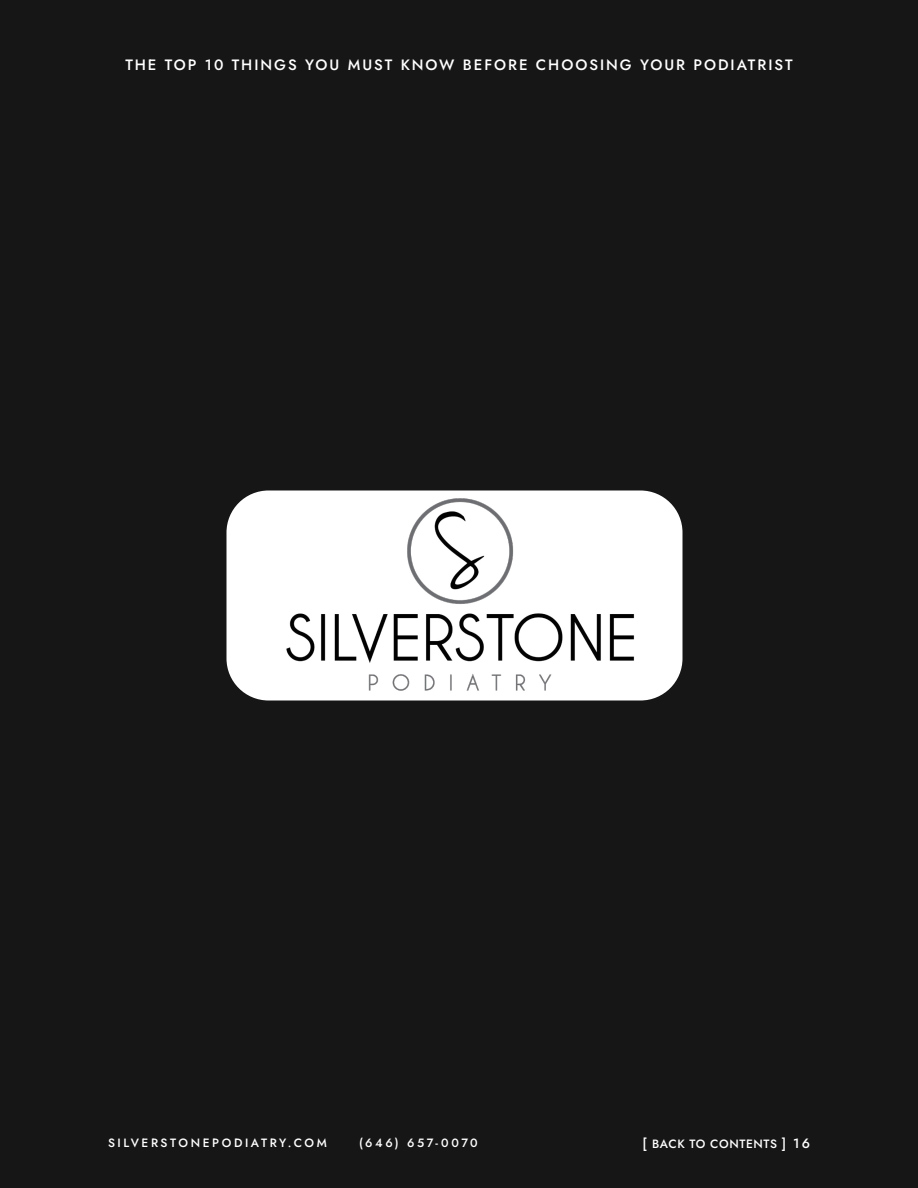
<style>
.page{position:relative;width:918px;height:1188px;background:#161616}
.page>*{position:absolute;margin:0;border:0;box-sizing:border-box;transform-origin:0 0}
.t1{font:500 15px "Jost";letter-spacing:.13em;color:#fff}
.t2{font:500 12px "Jost";letter-spacing:.205em;color:#fff}
.t3{font:500 12px "Jost";letter-spacing:.05em;color:#fff}
.s1{font-size:13.5px}
</style>
<div class="page">
<div style="left:226px;top:490px;width:456px;height:210px;background:#fff;border-radius:42px"></div>
<img style="left:286px;top:498px;width:349px;height:193px">
<p class="t1" style="left:125px;top:55px;width:669px">THE TOP 10 THINGS YOU MUST KNOW BEFORE CHOOSING YOUR PODIATRIST</p>
<p class="t2" style="left:108px;top:1134px;width:220px">SILVERSTONEPODIATRY.COM</p>
<p class="t2" style="left:359px;top:1134px;width:120px">(646) 657-0070</p>
<p class="t3" style="left:643px;top:1136px;width:169px"><span class="s1">[</span> BACK TO CONTENTS <span class="s1">] 16</span></p>
</div>
